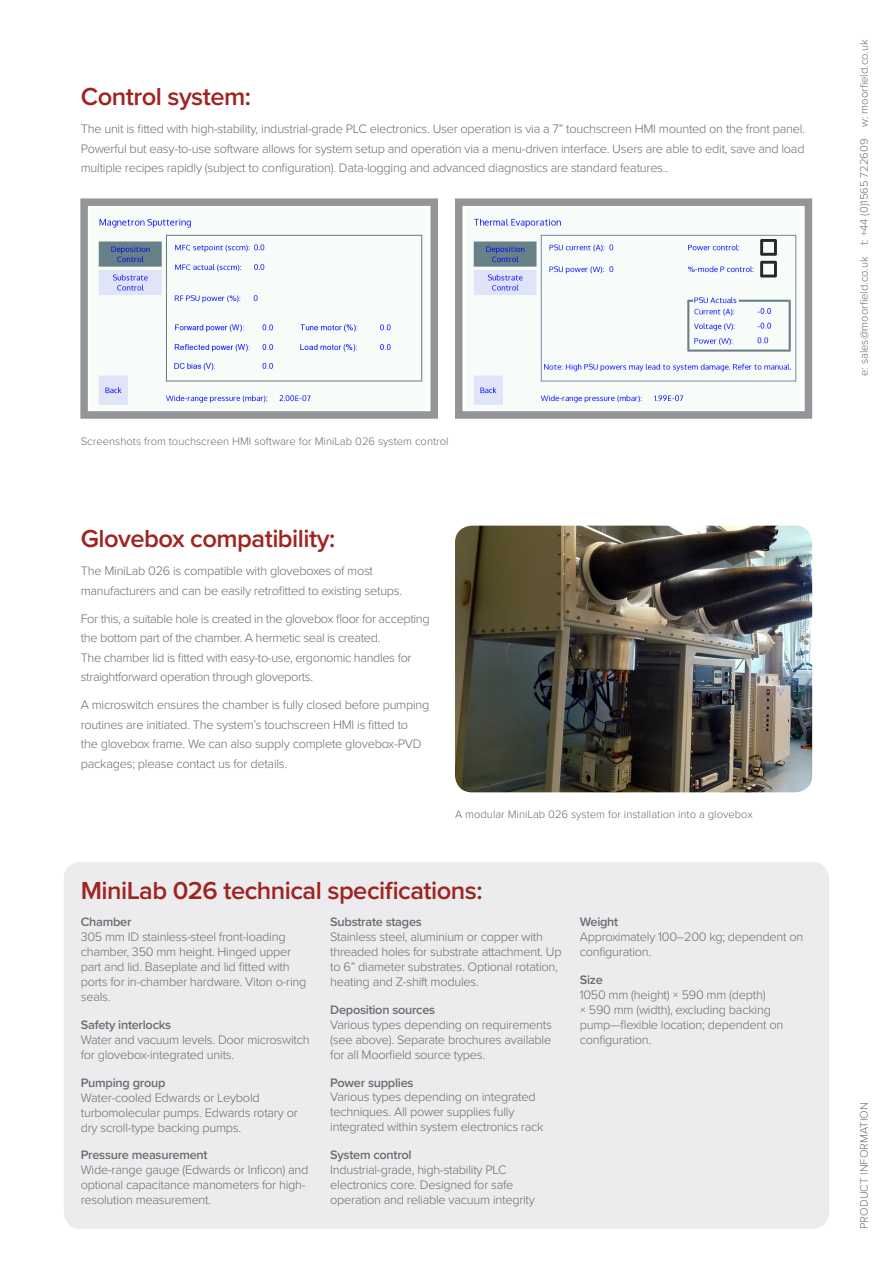
<style>
.page{position:relative;width:893px;height:1263px;background:#fff}
.page>*{position:absolute;margin:0;border:0;box-sizing:border-box;transform-origin:0 0}
.Moorfield_paragraph{font:600 25.5px "Proxima Nova";letter-spacing:-.02em;color:#9f2421}
.Moorfield_specs_para{font:300 12.75px/15px "Proxima Nova";letter-spacing:-.02em;color:#6c6d70}
.Moorfield_paragraph-2{font:300 12.75px/19.5px "Proxima Nova";letter-spacing:-.02em;color:#6c6d70}
.Moorfield_label_para{font:300 11.25px "Proxima Nova";color:#6c6d70}
.s1{font-weight:600}
</style>
<div class="page">
<svg style="left:80px;top:198px;width:358px;height:221px"></svg>
<svg style="left:455px;top:198px;width:358px;height:221px"></svg>
<div style="left:64px;top:862px;width:765px;height:367px;background:#ececee;border-radius:17px"></div>
<img style="left:455px;top:526px;width:357px;height:266px">
<p class="Moorfield_paragraph" style="left:81px;top:81px;width:172px">Control system:</p>
<p class="Moorfield_paragraph-2" style="left:81px;top:118px;width:726px;text-align:justify">The unit is fitted with high-stability, industrial-grade PLC electronics. User operation is via a 7” touchscreen HMI mounted on the front panel.<br>Powerful but easy-to-use software allows for system setup and operation via a menu-driven interface. Users are able to edit, save and load multiple recipes rapidly (subject to configuration). Data-logging and advanced diagnostics are standard features..</p>
<p class="Moorfield_label_para" style="left:81px;top:432px;width:369px">Screenshots from touchscreen HMI software for MiniLab 026 system control</p>
<p class="Moorfield_paragraph" style="left:81px;top:523px;width:256px">Glovebox compatibility:</p>
<p class="Moorfield_paragraph-2" style="left:81px;top:560px;width:323px">The MiniLab 026 is compatible with gloveboxes of most manufacturers and can be easily retrofitted to existing setups.</p>
<p class="Moorfield_paragraph-2" style="left:81px;top:608px;width:350px">For this, a suitable hole is created in the glovebox floor for accepting the bottom part of the chamber. A hermetic seal is created.<br>The chamber lid is fitted with easy-to-use, ergonomic handles for straightforward operation through gloveports.</p>
<p class="Moorfield_paragraph-2" style="left:81px;top:694px;width:350px">A microswitch ensures the chamber is fully closed before pumping routines are initiated. The system’s touchscreen HMI is fitted to<br>the glovebox frame. We can also supply complete glovebox-PVD packages; please contact us for details.</p>
<p class="Moorfield_label_para" style="left:455px;top:806px;width:299px">A modular MiniLab 026 system for installation into a glovebox</p>
<p class="Moorfield_paragraph" style="left:81px;top:875px;width:403px">MiniLab 026 technical specifications:</p>
<p class="Moorfield_specs_para" style="left:81px;top:914px;width:227px"><span class="s1">Chamber<br></span>305 mm ID stainless-steel front-loading chamber, 350 mm height. Hinged upper part and lid. Baseplate and lid fitted with ports for in-chamber hardware. Viton o-ring seals.</p>
<p class="Moorfield_specs_para" style="left:81px;top:1016px;width:230px"><span class="s1">Safety interlocks<br></span>Water and vacuum levels. Door microswitch for glovebox-integrated units.</p>
<p class="Moorfield_specs_para" style="left:81px;top:1074px;width:218px"><span class="s1">Pumping group<br></span>Water-cooled Edwards or Leybold turbomolecular pumps. Edwards rotary or dry scroll-type backing pumps.</p>
<p class="Moorfield_specs_para" style="left:81px;top:1147px;width:229px"><span class="s1">Pressure measurement<br></span>Wide-range gauge (Edwards or Inficon) and optional capacitance manometers for high&shy;resolution measurement.</p>
<p class="Moorfield_specs_para" style="left:330px;top:913px;width:233px"><span class="s1">Substrate stages<br></span>Stainless steel, aluminium or copper with threaded holes for substrate attachment. Up to 6” diameter substrates. Optional rotation, heating and Z-shift modules.</p>
<p class="Moorfield_specs_para" style="left:330px;top:1001px;width:223px"><span class="s1">Deposition sources<br></span>Various types depending on requirements (see above). Separate brochures available for all Moorfield source types.</p>
<p class="Moorfield_specs_para" style="left:330px;top:1074px;width:215px"><span class="s1">Power supplies<br></span>Various types depending on integrated techniques. All power supplies fully integrated within system electronics rack</p>
<p class="Moorfield_specs_para" style="left:330px;top:1147px;width:206px"><span class="s1">System control<br></span>Industrial-grade, high-stability PLC electronics core. Designed for safe operation and reliable vacuum integrity</p>
<p class="Moorfield_specs_para" style="left:580px;top:913px;width:225px"><span class="s1">Weight<br></span>Approximately 100–200 kg; dependent on configuration.</p>
<p class="Moorfield_specs_para" style="left:580px;top:971px;width:205px"><span class="s1">Size<br></span>1050 mm (height) × 590 mm (depth)<br>× 590 mm (width), excluding backing pump—flexible location; dependent on configuration.</p>
<p class="Moorfield_label_para" style="left:856px;top:376px;width:338px;rotate:-90deg">e: sales@moorfield.co.uk t: +44 (0)1565 722609 w: moorfield.co.uk</p>
<p class="Moorfield_label_para" style="left:856px;top:1229px;width:128px;rotate:-90deg">PRODUCT INFORMATION</p>
</div>
